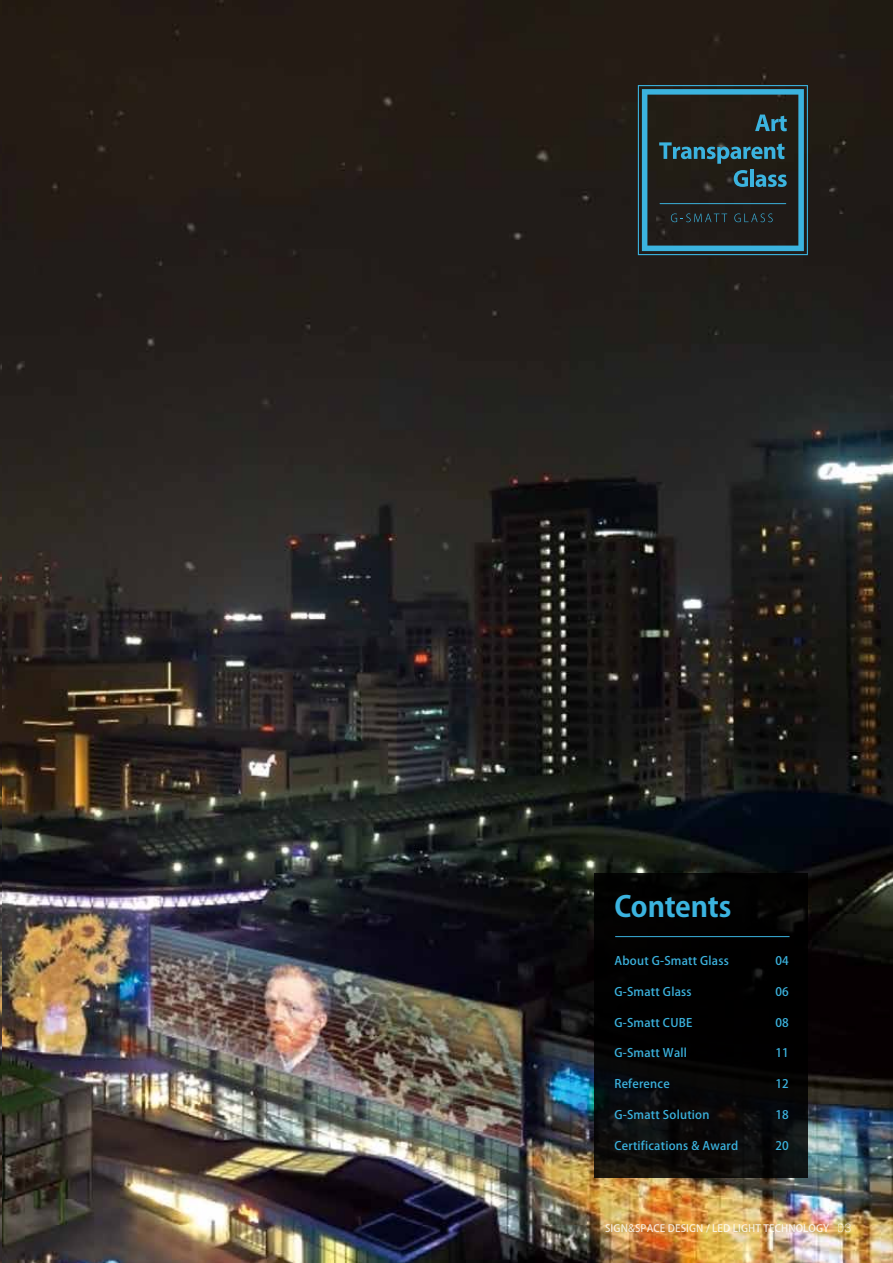
<style>
.page{position:relative;width:893px;height:1263px;background:#fff}
.page>*{position:absolute;margin:0;border:0;box-sizing:border-box;transform-origin:0 0}
.t1{font:700 28.5px "Koz Go Pr 6 N";letter-spacing:-.01em;color:#3bb3df}
.t2{font:500 11.7px "Koz Go Pr 6 N";letter-spacing:.02em;color:#3bb3df}
.t3{font:500 10.2px "Koz Go Pr 6 N";letter-spacing:.01em;color:#fff}
.s1{font-family:"Gothic MB101 Pr 5";font-weight:300;font-size:10.5px}
</style>
<div class="page">
<img style="left:0;top:0;width:893px;height:1263px">
<svg style="left:594px;top:873px;width:214px;height:305px;background:#050505"></svg>
<hr style="left:615px;top:936px;width:174px;height:1px;background:#3bb3df">
<svg style="left:638px;top:85px;width:170px;height:170px;background:#263b40"></svg>
<hr style="left:660px;top:203px;width:126px;height:1px;background:#3bb3df">
<h1 class="t1" style="left:614px;top:891px;width:119px">Contents</h1>
<p class="t2" style="left:614px;top:954px;width:116px">About G-Smatt Glass</p>
<p class="t2" style="left:775px;top:954px;width:15px">04</p>
<p class="t2" style="left:614px;top:985px;width:79px">G-Smatt Glass</p>
<p class="t2" style="left:775px;top:985px;width:15px">06</p>
<p class="t2" style="left:614px;top:1016px;width:79px">G-Smatt CUBE</p>
<p class="t2" style="left:775px;top:1016px;width:15px">08</p>
<p class="t2" style="left:614px;top:1046px;width:74px">G-Smatt Wall</p>
<p class="t2" style="left:775px;top:1046px;width:15px">11</p>
<p class="t2" style="left:614px;top:1077px;width:57px">Reference</p>
<p class="t2" style="left:775px;top:1077px;width:15px">12</p>
<p class="t2" style="left:614px;top:1108px;width:97px">G-Smatt Solution</p>
<p class="t2" style="left:775px;top:1108px;width:15px">18</p>
<p class="t2" style="left:614px;top:1139px;width:125px">Certifications &amp; Award</p>
<p class="t2" style="left:775px;top:1139px;width:15px">20</p>
<p class="t3" style="left:605px;top:1222px;width:248px">SIGN&amp;SPACE DESIGN / LED LIGHT TECHNOLOGY <span class="s1">03</span></p>
</div>
